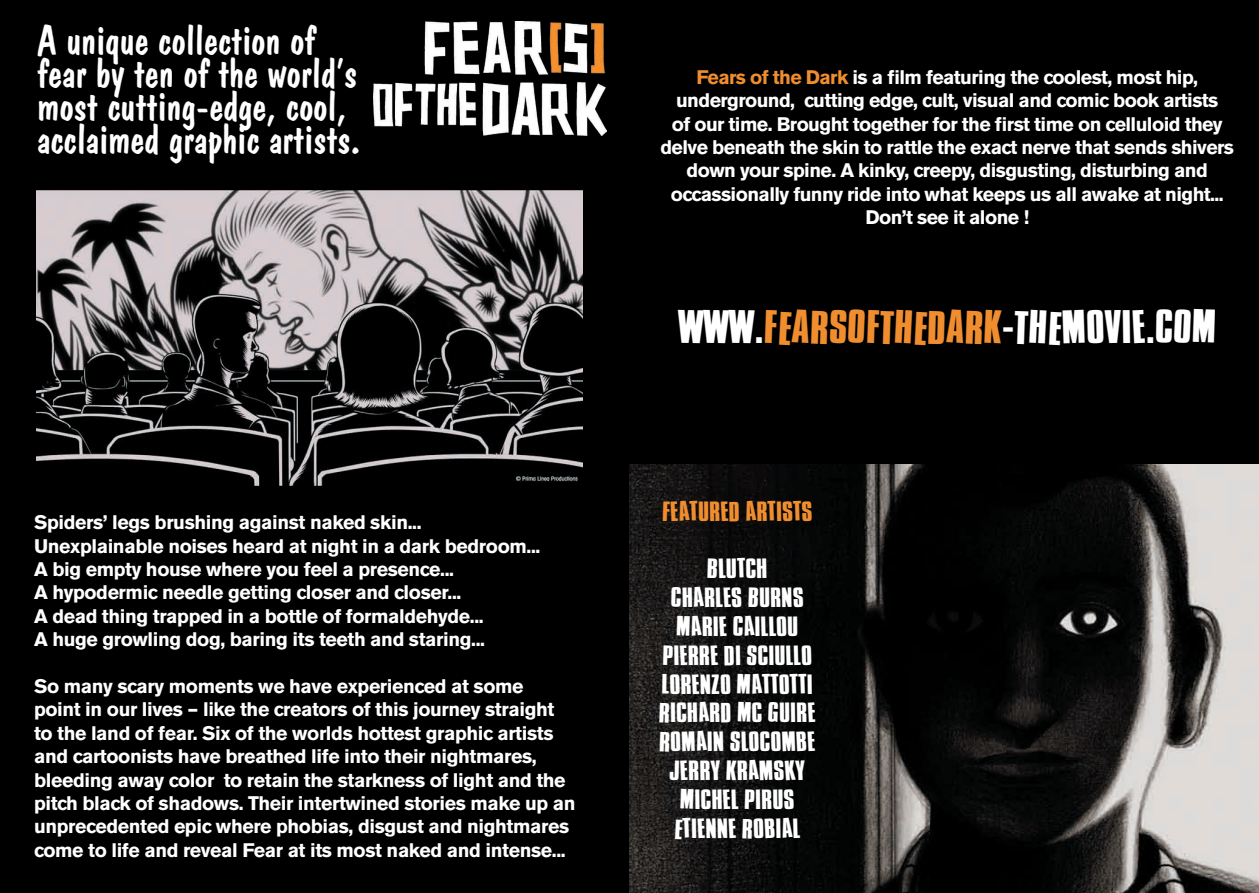
<style>
.page{position:relative;width:1259px;height:893px;background:#000}
.page>*{position:absolute;margin:0;border:0;box-sizing:border-box;transform-origin:0 0}
.t1{font:42px/33px "Dom Casual BT";letter-spacing:-.01em;color:#fff}
.t2{font:40.5px "Cure Wild Mood Swings";color:#fff}
.t3{font:24px/28.8px "Cure Wild Mood Swings";color:#fff;text-align:center}
.t4{font:24px "Cure Wild Mood Swings";color:#f08e2f}
.t5{font:700 19.5px/23.4px "Akzidenz Grotesk BE";letter-spacing:-.02em;color:#fff}
.s1{color:#f08e2f}
</style>
<div class="page">
<img style="left:373px;top:21px;width:234px;height:115px">
<img style="left:629px;top:465px;width:630px;height:428px">
<img style="left:36px;top:190px;width:547px;height:296px">
<h1 class="t1" style="left:37px;top:23px;width:325px">A unique collection of fear by ten of the world’s most cutting-edge, cool, acclaimed graphic artists.</h1>
<p class="t5" style="left:34px;top:511px;width:508px">Spiders’ legs brushing against naked skin...<br>Unexplainable noises heard at night in a dark bedroom...<br>A big empty house where you feel a presence...<br>A hypodermic needle getting closer and closer...<br>A dead thing trapped in a bottle of formaldehyde...<br>A huge growling dog, baring its teeth and staring...</p>
<p class="t5" style="left:34px;top:675px;width:543px">So many scary moments we have experienced at some<br>point in our lives – like the creators of this journey straight to the land of fear. Six of the worlds hottest graphic artists and cartoonists have breathed life into their nightmares, bleeding away color to retain the starkness of light and the pitch black of shadows. Their intertwined stories make up an unprecedented epic where phobias, disgust and nightmares come to life and reveal Fear at its most naked and intense...</p>
<p class="t5" style="left:660px;top:65px;width:575px;text-align:center"><span class="s1">Fears of the Dark</span> is a film featuring the coolest, most hip, underground, cutting edge, cult, visual and comic book artists<br>of our time. Brought together for the first time on celluloid they delve beneath the skin to rattle the exact nerve that sends shivers down your spine. A kinky, creepy, disgusting, disturbing and occassionally funny ride into what keeps us all awake at night...<br>Don’t see it alone !</p>
<h2 class="t2" style="left:678px;top:291px;width:540px">WWW.<span class="s1">FEARSOFTHEDARK</span>-THEMOVIE.COM</h2>
<p class="t4" style="left:662px;top:490px;width:152px">FEATURED ARTISTS</p>
<p class="t3" style="left:659px;top:550px;width:158px">BLUTCH<br>CHARLES BURNS<br>MARIE CAILLOU<br>PIERRE DI SCIULLO<br>LORENZO MATTOTTI<br>RICHARD MC GUIRE<br>ROMAIN SLOCOMBE<br>JERRY KRAMSKY<br>MICHEL PIRUS<br>ETIENNE ROBIAL</p>
</div>
